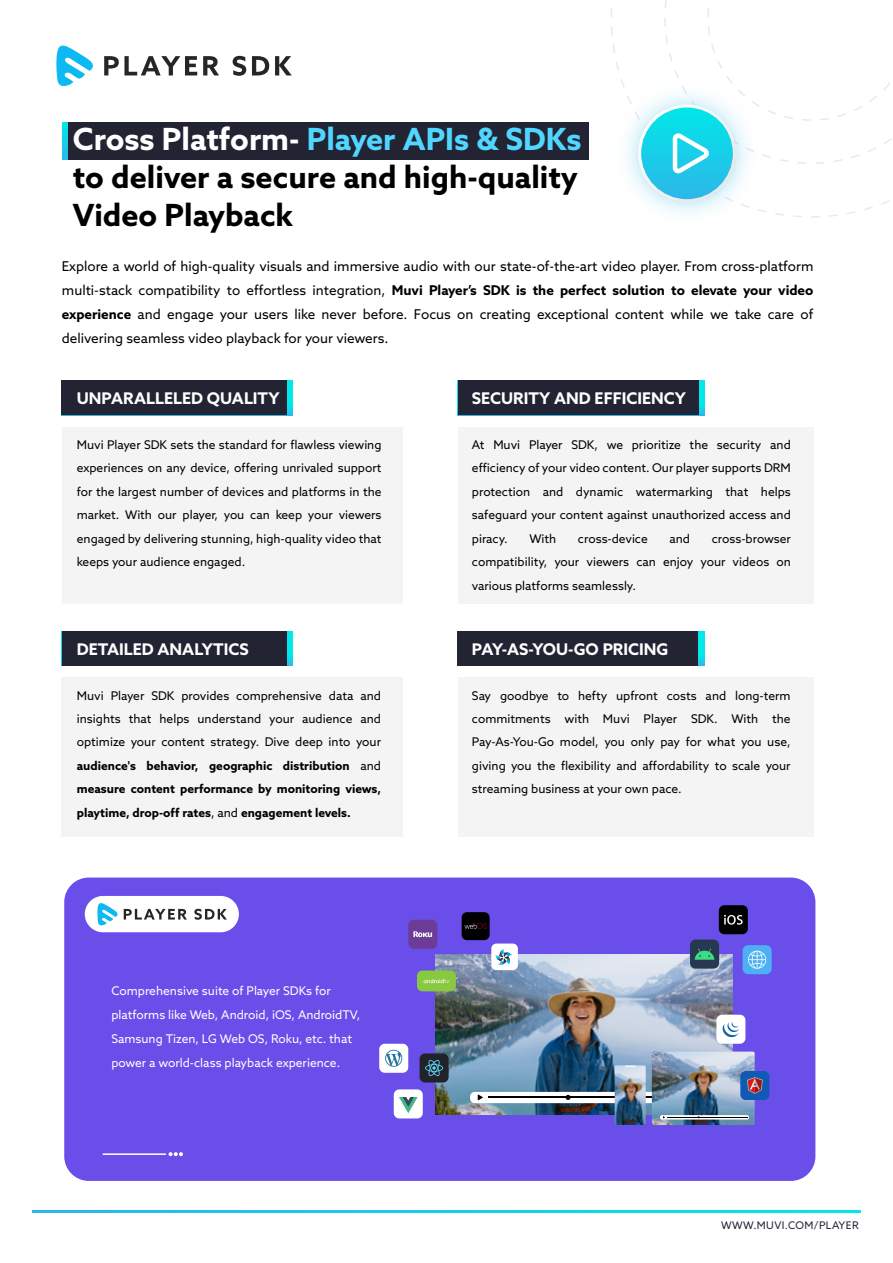
<style>
.page{position:relative;width:893px;height:1263px;background:#fff}
.page>*{position:absolute;margin:0;border:0;box-sizing:border-box;transform-origin:0 0}
.t1{font:700 30.6px/37.8px "Azo Sans";color:#000;text-align:justify}
.t2{font:700 16.05px "Azo Sans";color:#fff}
.t3{font:13.5px/24px "Azo Sans";color:#000;text-align:justify}
.t4{font:12px/23.4px "Azo Sans";color:#000;text-align:justify}
.t5{font:12px/24px "Azo Sans";color:#fff}
.t6{font:10.5px "Azo Sans";letter-spacing:.035em;color:#222333}
.s1{color:#fff}
.s2{color:#50d6ff}
.s3{font-weight:700}
</style>
<div class="page">
<div style="left:64px;top:877px;width:751px;height:304px;background:#694eea;border-radius:25px"></div>
<img style="left:436px;top:954px;width:297px;height:160px">
<div style="left:470px;top:1092px;width:226px;height:11px;background:#fff;border-radius:5px"></div>
<svg style="left:478px;top:1094px;width:5px;height:6px"></svg>
<hr style="left:488px;top:1096px;width:204px;height:2px;background:#000">
<svg style="left:565px;top:1095px;width:6px;height:5px"></svg>
<div style="left:68px;top:122px;width:521px;height:38px;background:#222333"></div>
<div style="left:85px;top:896px;width:154px;height:36px;background:#fff;border-radius:18px"></div>
<img style="left:616px;top:62px;width:164px;height:153px">
<svg style="left:640px;top:106px;width:94px;height:95px;background:#2ec9e9"></svg>
<div style="left:638px;top:104px;width:98px;height:98px;border:3px solid #fff;border-radius:50%"></div>
<svg style="left:664px;top:0;width:228px;height:172px"></svg>
<div style="left:458px;top:677px;width:355px;height:160px;background:#f4f4f4"></div>
<div style="left:62px;top:677px;width:341px;height:160px;background:#f4f4f4"></div>
<div style="left:458px;top:427px;width:355px;height:177px;background:#f4f4f4"></div>
<div style="left:62px;top:427px;width:341px;height:176px;background:#f4f4f4"></div>
<svg style="left:287px;top:381px;width:6px;height:34px"></svg>
<div style="left:62px;top:381px;width:225px;height:34px;background:#222333"></div>
<svg style="left:287px;top:631px;width:5px;height:35px"></svg>
<div style="left:62px;top:631px;width:225px;height:35px;background:#222333"></div>
<svg style="left:698px;top:381px;width:6px;height:34px"></svg>
<div style="left:458px;top:381px;width:240px;height:34px;background:#222333"></div>
<svg style="left:698px;top:631px;width:6px;height:35px"></svg>
<div style="left:458px;top:631px;width:240px;height:35px;background:#222333"></div>
<svg style="left:32px;top:1211px;width:829px;height:2px;background:#17cee9"></svg>
<img style="left:615px;top:1065px;width:31px;height:60px">
<svg style="left:625px;top:1065px;width:10px;height:2px"></svg>
<img style="left:652px;top:1051px;width:103px;height:74px">
<svg style="left:660px;top:1115px;width:89px;height:4px"></svg>
<hr style="left:667px;top:1117px;width:80px;height:1px;background:#000">
<div style="left:719px;top:905px;width:29px;height:29px;background:#000;border-radius:6px"></div>
<svg style="left:724px;top:915px;width:19px;height:10px"></svg>
<div style="left:690px;top:939px;width:29px;height:29px;background:#273851;border-radius:6px"></div>
<svg style="left:695px;top:948px;width:19px;height:12px"></svg>
<div style="left:743px;top:945px;width:29px;height:29px;background:#4db0f4;border-radius:6px"></div>
<svg style="left:748px;top:951px;width:18px;height:18px"></svg>
<div style="left:417px;top:970px;width:39px;height:21px;background:#89c93f;border-radius:5px"></div>
<svg style="left:424px;top:979px;width:25px;height:4px"></svg>
<div style="left:740px;top:1071px;width:29px;height:29px;background:#1259b3;border-radius:6px"></div>
<svg style="left:747px;top:1077px;width:16px;height:17px"></svg>
<div style="left:379px;top:1044px;width:29px;height:29px;background:#fff;border-radius:6px"></div>
<svg style="left:385px;top:1050px;width:17px;height:17px"></svg>
<div style="left:491px;top:943px;width:27px;height:27px;background:#fff;border-radius:5px"></div>
<svg style="left:495px;top:949px;width:17px;height:16px"></svg>
<div style="left:462px;top:912px;width:28px;height:28px;background:#000;border-radius:5px"></div>
<svg style="left:465px;top:923px;width:22px;height:6px"></svg>
<div style="left:408px;top:920px;width:29px;height:29px;background:#6c3c97;border-radius:6px"></div>
<svg style="left:413px;top:931px;width:19px;height:6px"></svg>
<div style="left:420px;top:1053px;width:29px;height:29px;background:#20232a;border-radius:6px"></div>
<svg style="left:425px;top:1060px;width:18px;height:16px"></svg>
<div style="left:394px;top:1089px;width:29px;height:29px;background:#fff;border-radius:6px"></div>
<svg style="left:399px;top:1097px;width:19px;height:16px"></svg>
<div style="left:716px;top:1015px;width:29px;height:29px;background:#fff;border-radius:6px"></div>
<svg style="left:722px;top:1021px;width:17px;height:17px"></svg>
<hr style="left:103px;top:1153px;width:63px;height:2px;background:#fff">
<svg style="left:169px;top:1152px;width:14px;height:4px"></svg>
<svg style="left:56px;top:45px;width:37px;height:41px"></svg>
<svg style="left:104px;top:56px;width:93px;height:19px"></svg>
<svg style="left:203px;top:56px;width:16px;height:19px"></svg>
<svg style="left:233px;top:56px;width:13px;height:20px"></svg>
<svg style="left:252px;top:56px;width:17px;height:19px"></svg>
<svg style="left:275px;top:56px;width:17px;height:19px"></svg>
<svg style="left:97px;top:903px;width:90px;height:23px"></svg>
<svg style="left:194px;top:909px;width:33px;height:11px"></svg>
<h1 class="t1" style="left:73px;top:120px;width:510px"><span class="s1">Cross Platform-</span> <span class="s2">Player APIs &amp; SDKs </span>to deliver a secure and high-quality Video Playback</h1>
<p class="t3" style="left:62px;top:254px;width:753px">Explore a world of high-quality visuals and immersive audio with our state-of-the-art video player. From cross-platform multi-stack compatibility to effortless integration, <span class="s3">Muvi Player’s SDK is the perfect solution to elevate your video experience</span> and engage your users like never before. Focus on creating exceptional content while we take care of delivering seamless video playback for your viewers.</p>
<h2 class="t2" style="left:77px;top:387px;width:204px">UNPARALLELED QUALITY</h2>
<p class="t4" style="left:77px;top:433px;width:306px">Muvi Player SDK sets the standard for flawless viewing experiences on any device, offering unrivaled support for the largest number of devices and platforms in the market. With our player, you can keep your viewers engaged by delivering stunning, high-quality video that keeps your audience engaged.</p>
<h2 class="t2" style="left:77px;top:639px;width:173px">DETAILED ANALYTICS</h2>
<p class="t4" style="left:77px;top:683px;width:306px">Muvi Player SDK provides comprehensive data and insights that helps understand your audience and optimize your content strategy. Dive deep into your <span class="s3">audience's behavior, geographic distribution</span> and <span class="s3">measure content performance by monitoring views, playtime, drop-off rates</span>, and <span class="s3">engagement levels.</span></p>
<p class="t5" style="left:111px;top:979px;width:250px">Comprehensive suite of Player SDKs for platforms like Web, Android, iOS, AndroidTV, Samsung Tizen, LG Web OS, Roku, etc. that power a world-class playback experience.</p>
<h2 class="t2" style="left:472px;top:387px;width:216px">SECURITY AND EFFICIENCY</h2>
<p class="t4" style="left:472px;top:433px;width:320px">At Muvi Player SDK, we prioritize the security and efficiency of your video content. Our player supports DRM protection and dynamic watermarking that helps safeguard your content against unauthorized access and piracy.</p>
<p class="t4" style="left:472px;top:526px;width:320px;text-indent:240px">cross-browser compatibility, your viewers can enjoy your videos on various platforms seamlessly.</p>
<p class="t4" style="left:529px;top:526px;width:28px">With</p>
<p class="t4" style="left:578px;top:526px;width:71px">cross-device</p>
<p class="t4" style="left:669px;top:526px;width:22px">and</p>
<h2 class="t2" style="left:472px;top:639px;width:198px">PAY-AS-YOU-GO PRICING</h2>
<p class="t4" style="left:472px;top:683px;width:320px">Say goodbye to hefty upfront costs and long-term commitments with Muvi Player SDK. With the Pay-As-You-Go model, you only pay for what you use, giving you the flexibility and affordability to scale your streaming business at your own pace.</p>
<p class="t6" style="left:721px;top:1218px;width:139px">WWW.MUVI.COM/PLAYER</p>
</div>
